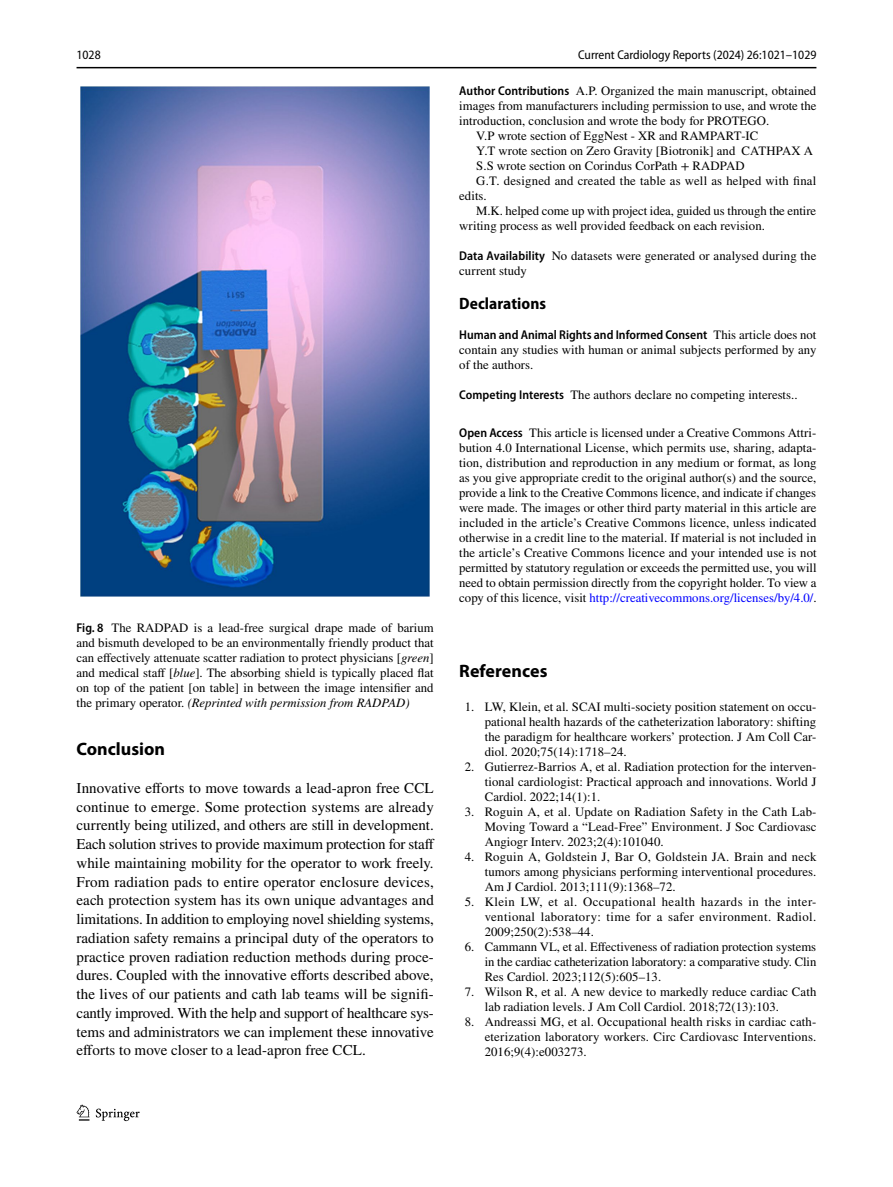
<style>
.page{position:relative;width:893px;height:1187px;background:#fff}
.page>*{position:absolute;margin:0;border:0;box-sizing:border-box;transform-origin:0 0}
.t1{font:700 18px "Myriad Pro";color:#000}
.t2{font:700 semi-condensed 16.5px "Myriad Pro";letter-spacing:.005em;color:#000}
.t3{font:15px/18.8px "STIX";letter-spacing:.005em;color:#000;text-align:justify}
.t4{font:12.75px/15px "STIX";letter-spacing:.005em;color:#000;text-align:justify}
.t5{font:600 semi-condensed 12.75px "Myriad Pro";color:#000}
.t6{font:semi-condensed 12.75px "Myriad Pro";color:#000}
.s1{font-family:"Myriad Pro";font-weight:600;font-stretch:semi-condensed}
.s2{font-style:italic}
.s3{font-family:"STIX";font-weight:400;font-stretch:normal}
.s4{color:#00f}
</style>
<div class="page">
<hr style="left:77px;top:67px;width:739px;height:1px;background:#000">
<svg style="left:77px;top:1104px;width:12px;height:16px"></svg>
<svg style="left:96px;top:1108px;width:44px;height:12px"></svg>
<img style="left:81px;top:87px;width:348px;height:510px">
<p class="t6" style="left:77px;top:48px;width:26px">1028</p>
<p class="t6" style="left:578px;top:48px;width:240px">Current Cardiology Reports (2024) 26:1021–1029</p>
<p class="t4" style="left:77px;top:621px;width:359px"><span class="s1">Fig. 8</span> The RADPAD is a lead-free surgical drape made of barium and bismuth developed to be an environmentally friendly product that can effectively attenuate scatter radiation to protect physicians [<span class="s2">green</span>] and medical staff [<span class="s2">blue</span>]. The absorbing shield is typically placed flat on top of the patient [on table] in between the image intensifier and the primary operator. <span class="s2">(Reprinted with permission from RADPAD)</span></p>
<h1 class="t1" style="left:77px;top:737px;width:90px">Conclusion</h1>
<p class="t3" style="left:77px;top:779px;width:360px">Innovative efforts to move towards a lead-apron free CCL continue to emerge. Some protection systems are already currently being utilized, and others are still in development.<br>Each solution strives to provide maximum protection for staff while maintaining mobility for the operator to work freely.<br>From radiation pads to entire operator enclosure devices, each protection system has its own unique advantages and limitations. In addition to employing novel shielding systems, radiation safety remains a principal duty of the operators to practice proven radiation reduction methods during proce&shy;dures. Coupled with the innovative efforts described above, the lives of our patients and cath lab teams will be signifi&shy;cantly improved. With the help and support of healthcare sys&shy;tems and administrators we can implement these innovative efforts to move closer to a lead-apron free CCL.</p>
<p class="t4" style="left:459px;top:84px;width:359px"><span class="s1">Author Contributions</span> A.P. Organized the main manuscript, obtained</p>
<p class="t4" style="left:459px;top:99px;width:359px">images from manufacturers including permission to use, and wrote the</p>
<p class="t4" style="left:459px;top:114px;width:311px">introduction, conclusion and wrote the body for PROTEGO.</p>
<p class="t4" style="left:476px;top:129px;width:284px">V.P wrote section of EggNest - XR and RAMPART-IC</p>
<p class="t4" style="left:476px;top:144px;width:338px">Y.T wrote section on Zero Gravity [Biotronik] and CATHPAX A</p>
<p class="t4" style="left:476px;top:159px;width:270px">S.S wrote section on Corindus CorPath + RADPAD</p>
<p class="t4" style="left:476px;top:174px;width:342px">G.T. designed and created the table as well as helped with final</p>
<p class="t4" style="left:459px;top:189px;width:29px">edits.</p>
<p class="t4" style="left:476px;top:204px;width:341px">M.K. helped come up with project idea, guided us through the entire</p>
<p class="t4" style="left:459px;top:219px;width:307px">writing process as well provided feedback on each revision.</p>
<p class="t4" style="left:459px;top:249px;width:359px"><span class="s1">Data Availability</span> No datasets were generated or analysed during the current study</p>
<p class="t2" style="left:459px;top:294px;width:88px">Declarations</p>
<p class="t5" style="left:459px;top:328px;width:359px">Human and Animal Rights and Informed Consent <span class="s3">This article does not</span></p>
<p class="t4" style="left:459px;top:343px;width:359px">contain any studies with human or animal subjects performed by any of the authors.</p>
<p class="t4" style="left:459px;top:388px;width:340px"><span class="s1">Competing Interests</span> The authors declare no competing interests..</p>
<p class="t4" style="left:459px;top:426px;width:359px"><span class="s1">Open Access</span> This article is licensed under a Creative Commons Attri&shy;bution 4.0 International License, which permits use, sharing, adapta&shy;tion, distribution and reproduction in any medium or format, as long as you give appropriate credit to the original author(s) and the source, provide a link to the Creative Commons licence, and indicate if changes were made. The images or other third party material in this article are included in the article’s Creative Commons licence, unless indicated otherwise in a credit line to the material. If material is not included in the article’s Creative Commons licence and your intended use is not permitted by statutory regulation or exceeds the permitted use, you will need to obtain permission directly from the copyright holder. To view a copy of this licence, visit <span class="s4">http://creativecommons.org/licenses/by/4.0/</span>.</p>
<h1 class="t1" style="left:459px;top:659px;width:90px">References</h1>
<p class="t4" style="left:485px;top:699px;width:333px;text-indent:-20px">1. LW, Klein, et al. SCAI multi-society position statement on occu&shy;pational health hazards of the catheterization laboratory: shifting the paradigm for healthcare workers’ protection. J Am Coll Car&shy;diol. 2020;75(14):1718–24.</p>
<p class="t4" style="left:485px;top:759px;width:333px;text-indent:-20px">2. Gutierrez-Barrios A, et al. Radiation protection for the interven&shy;tional cardiologist: Practical approach and innovations. World J Cardiol. 2022;14(1):1.</p>
<p class="t4" style="left:485px;top:804px;width:333px;text-indent:-20px">3. Roguin A, et al. Update on Radiation Safety in the Cath Lab-Moving Toward a “Lead-Free” Environment. J Soc Cardiovasc Angiogr Interv. 2023;2(4):101040.</p>
<p class="t4" style="left:485px;top:849px;width:333px;text-indent:-20px">4. Roguin A, Goldstein J, Bar O, Goldstein JA. Brain and neck tumors among physicians performing interventional procedures.<br>Am J Cardiol. 2013;111(9):1368–72.</p>
<p class="t4" style="left:485px;top:894px;width:333px;text-indent:-20px">5. Klein LW, et al. Occupational health hazards in the inter&shy;ventional laboratory: time for a safer environment. Radiol.<br>2009;250(2):538–44.</p>
<p class="t4" style="left:485px;top:939px;width:333px;text-indent:-20px">6. Cammann VL, et al. Effectiveness of radiation protection systems in the cardiac catheterization laboratory: a comparative study. Clin Res Cardiol. 2023;112(5):605–13.</p>
<p class="t4" style="left:485px;top:984px;width:333px;text-indent:-20px">7. Wilson R, et al. A new device to markedly reduce cardiac Cath lab radiation levels. J Am Coll Cardiol. 2018;72(13):103.</p>
<p class="t4" style="left:485px;top:1014px;width:333px;text-indent:-20px">8. Andreassi MG, et al. Occupational health risks in cardiac cath&shy;eterization laboratory workers. Circ Cardiovasc Interventions.<br>2016;9(4):e003273.</p>
</div>
